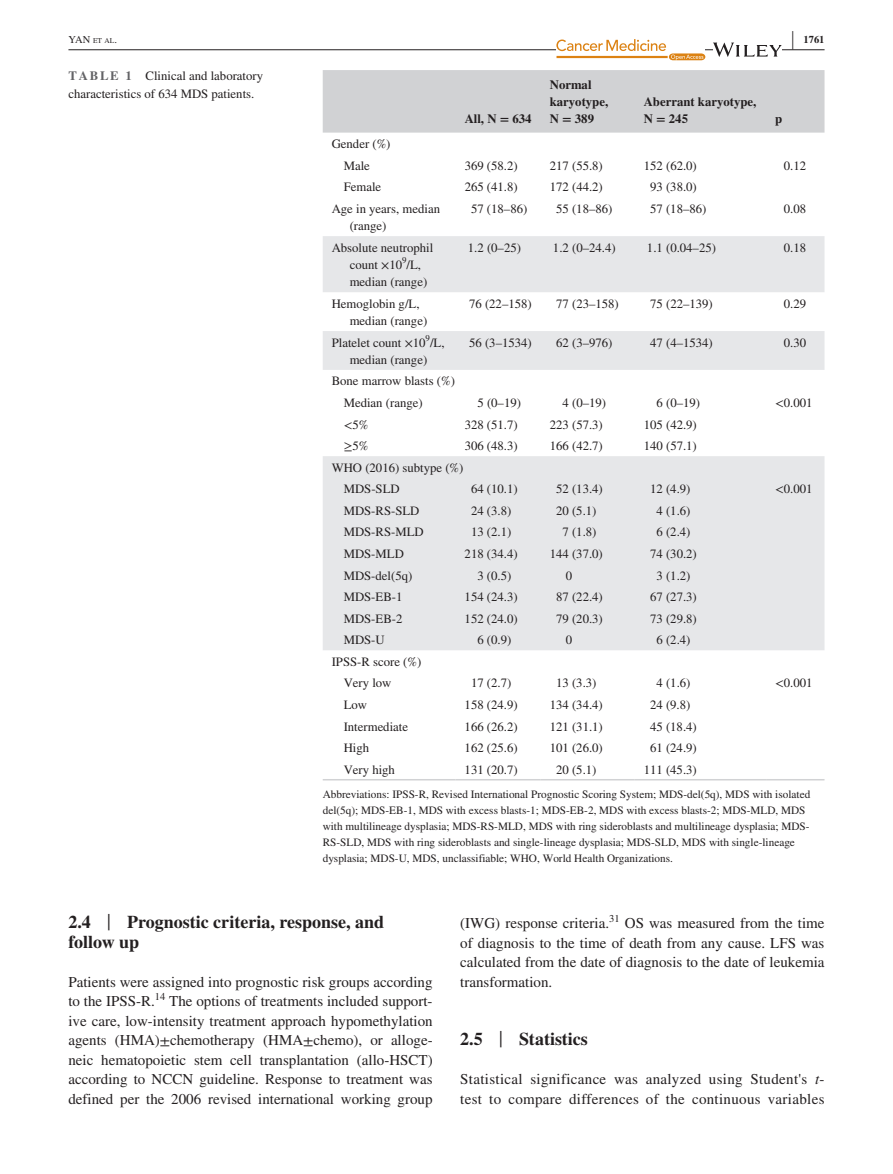
<style>
.page{position:relative;width:893px;height:1174px;background:#fff}
.page>*{position:absolute;margin:0;border:0;box-sizing:border-box;transform-origin:0 0}
.t1{font:700 25.95px "STIX";color:#231f20;scale:.36 1}
.t2{font:700 18px/19.5px "STIX";color:#231f20}
.t3{font:15px/19.5px "STIX";color:#231f20;text-align:justify}
.t4{font:15px/19.5px "STIX";letter-spacing:.02em;color:#231f20}
.t5{font:12.75px/17.2px "STIX";color:#231f20}
.t6{font:700 12.75px/17.2px "STIX";color:#231f20}
.t7{font:11.25px/15.8px "STIX";color:#231f20}
.t8{font:10.5px "STIX";color:#231f20}
.t9{font:700 10.5px "STIX";color:#231f20}
.t10{font:10.5px "STIX";color:#231f20}
.s1{font-size:7.35px}
.s2{font-weight:700;color:#636366}
.s3{font-weight:400;font-size:23.7px}
.s4{font-style:italic}
</style>
<div class="page">
<hr style="left:68px;top:49px;width:756px;height:1px;background:#231f20">
<svg style="left:556px;top:39px;width:149px;height:21px"></svg>
<svg style="left:713px;top:43px;width:69px;height:14px"></svg>
<div style="left:323px;top:70px;width:501px;height:63px;background:#d1d2d4"></div>
<svg style="left:323px;top:236px;width:501px;height:414px;fill:#e6e7e9"></svg>
<hr style="left:323px;top:779px;width:133px;height:1px;background:#d1d2d4">
<hr style="left:456px;top:779px;width:85px;height:1px;background:#d1d2d4">
<hr style="left:541px;top:779px;width:94px;height:1px;background:#d1d2d4">
<hr style="left:635px;top:779px;width:131px;height:1px;background:#d1d2d4">
<hr style="left:766px;top:779px;width:58px;height:1px;background:#d1d2d4">
<h1 class="t1" style="left:792px;top:25px;width:7px">|</h1>
<p class="t8" style="left:68px;top:32px;width:50px">YAN <span class="s1">et al</span>.</p>
<p class="t9" style="left:803px;top:33px;width:22px">1761</p>
<p class="t5" style="left:68px;top:67px;width:196px;line-height:18px"><span class="s2">TABLE 1</span> Clinical and laboratory characteristics of 634 MDS patients.</p>
<p class="t5" style="left:344px;top:134px;width:48px;line-height:21.6px;text-indent:-12px">Gender (%)<br>Male</p>
<p class="t6" style="left:465px;top:110px;width:68px">All, N = 634</p>
<p class="t6" style="left:550px;top:76px;width:60px">Normal karyotype,<br>N = 389</p>
<p class="t6" style="left:644px;top:93px;width:114px">Aberrant karyotype,<br>N = 245</p>
<p class="t6" style="left:775px;top:110px;width:9px">p</p>
<p class="t5" style="left:465px;top:158px;width:55px">369 (58.2)</p>
<p class="t5" style="left:550px;top:158px;width:55px">217 (55.8)</p>
<p class="t5" style="left:644px;top:158px;width:55px">152 (62.0)</p>
<p class="t5" style="left:784px;top:158px;width:24px">0.12</p>
<p class="t5" style="left:344px;top:179px;width:39px">Female</p>
<p class="t5" style="left:465px;top:179px;width:55px">265 (41.8)</p>
<p class="t5" style="left:550px;top:179px;width:55px">172 (44.2)</p>
<p class="t5" style="left:650px;top:179px;width:48px">93 (38.0)</p>
<p class="t5" style="left:350px;top:201px;width:92px;text-indent:-18px">Age in years, median (range)</p>
<p class="t5" style="left:471px;top:201px;width:58px">57 (18–86)</p>
<p class="t5" style="left:556px;top:201px;width:58px">55 (18–86)</p>
<p class="t5" style="left:650px;top:201px;width:58px">57 (18–86)</p>
<p class="t5" style="left:784px;top:201px;width:24px">0.08</p>
<p class="t5" style="left:350px;top:240px;width:85px;text-indent:-18px">Absolute neutrophil count ×10<sup>9</sup>/L, median (range)</p>
<p class="t5" style="left:468px;top:240px;width:55px">1.2 (0–25)</p>
<p class="t5" style="left:553px;top:240px;width:64px">1.2 (0–24.4)</p>
<p class="t5" style="left:647px;top:240px;width:71px">1.1 (0.04–25)</p>
<p class="t5" style="left:784px;top:240px;width:24px">0.18</p>
<p class="t5" style="left:350px;top:296px;width:79px;text-indent:-18px">Hemoglobin g/L, median (range)</p>
<p class="t5" style="left:469px;top:296px;width:64px">76 (22–158)</p>
<p class="t5" style="left:556px;top:296px;width:64px">77 (23–158)</p>
<p class="t5" style="left:650px;top:296px;width:64px">75 (22–139)</p>
<p class="t5" style="left:784px;top:296px;width:24px">0.29</p>
<p class="t5" style="left:332px;top:334px;width:114px;text-align:center">Platelet count ×10<sup>9</sup>/L, median (range)</p>
<p class="t5" style="left:469px;top:334px;width:64px">56 (3–1534)</p>
<p class="t5" style="left:556px;top:334px;width:58px">62 (3–976)</p>
<p class="t5" style="left:650px;top:334px;width:64px">47 (4–1534)</p>
<p class="t5" style="left:784px;top:334px;width:24px">0.30</p>
<p class="t5" style="left:344px;top:371px;width:113px;line-height:21.6px;text-indent:-12px">Bone marrow blasts (%)<br>Median (range)</p>
<p class="t5" style="left:477px;top:395px;width:45px">5 (0–19)</p>
<p class="t5" style="left:562px;top:395px;width:45px">4 (0–19)</p>
<p class="t5" style="left:656px;top:395px;width:45px">6 (0–19)</p>
<p class="t5" style="left:775px;top:395px;width:39px">&lt;0.001</p>
<p class="t5" style="left:344px;top:416px;width:26px">&lt;5%</p>
<p class="t5" style="left:465px;top:416px;width:55px">328 (51.7)</p>
<p class="t5" style="left:550px;top:416px;width:55px">223 (57.3)</p>
<p class="t5" style="left:644px;top:416px;width:55px">105 (42.9)</p>
<p class="t5" style="left:344px;top:438px;width:26px">≥5%</p>
<p class="t5" style="left:465px;top:438px;width:55px">306 (48.3)</p>
<p class="t5" style="left:550px;top:438px;width:55px">166 (42.7)</p>
<p class="t5" style="left:644px;top:438px;width:55px">140 (57.1)</p>
<p class="t5" style="left:344px;top:457px;width:121px;line-height:21.6px;text-indent:-12px">WHO (2016) subtype (%)<br>MDS-SLD</p>
<p class="t5" style="left:471px;top:481px;width:48px">64 (10.1)</p>
<p class="t5" style="left:556px;top:481px;width:48px">52 (13.4)</p>
<p class="t5" style="left:650px;top:481px;width:42px">12 (4.9)</p>
<p class="t5" style="left:775px;top:481px;width:39px">&lt;0.001</p>
<p class="t5" style="left:344px;top:503px;width:77px">MDS-RS-SLD</p>
<p class="t5" style="left:471px;top:503px;width:42px">24 (3.8)</p>
<p class="t5" style="left:556px;top:503px;width:42px">20 (5.1)</p>
<p class="t5" style="left:656px;top:503px;width:35px">4 (1.6)</p>
<p class="t5" style="left:344px;top:524px;width:82px">MDS-RS-MLD</p>
<p class="t5" style="left:471px;top:524px;width:42px">13 (2.1)</p>
<p class="t5" style="left:562px;top:524px;width:35px">7 (1.8)</p>
<p class="t5" style="left:656px;top:524px;width:35px">6 (2.4)</p>
<p class="t5" style="left:344px;top:546px;width:62px">MDS-MLD</p>
<p class="t5" style="left:465px;top:546px;width:55px">218 (34.4)</p>
<p class="t5" style="left:550px;top:546px;width:55px">144 (37.0)</p>
<p class="t5" style="left:650px;top:546px;width:48px">74 (30.2)</p>
<p class="t5" style="left:344px;top:567px;width:70px">MDS-del(5q)</p>
<p class="t5" style="left:477px;top:567px;width:35px">3 (0.5)</p>
<p class="t5" style="left:566px;top:567px;width:8px">0</p>
<p class="t5" style="left:656px;top:567px;width:35px">3 (1.2)</p>
<p class="t5" style="left:344px;top:589px;width:60px">MDS-EB-1</p>
<p class="t5" style="left:465px;top:589px;width:55px">154 (24.3)</p>
<p class="t5" style="left:556px;top:589px;width:48px">87 (22.4)</p>
<p class="t5" style="left:650px;top:589px;width:48px">67 (27.3)</p>
<p class="t5" style="left:344px;top:610px;width:60px">MDS-EB-2</p>
<p class="t5" style="left:465px;top:610px;width:55px">152 (24.0)</p>
<p class="t5" style="left:556px;top:610px;width:48px">79 (20.3)</p>
<p class="t5" style="left:650px;top:610px;width:48px">73 (29.8)</p>
<p class="t5" style="left:344px;top:632px;width:43px">MDS-U</p>
<p class="t5" style="left:477px;top:632px;width:35px">6 (0.9)</p>
<p class="t5" style="left:566px;top:632px;width:8px">0</p>
<p class="t5" style="left:656px;top:632px;width:35px">6 (2.4)</p>
<p class="t5" style="left:344px;top:651px;width:79px;line-height:21.6px;text-indent:-12px">IPSS-R score (%)<br>Very low</p>
<p class="t5" style="left:471px;top:675px;width:42px">17 (2.7)</p>
<p class="t5" style="left:556px;top:675px;width:42px">13 (3.3)</p>
<p class="t5" style="left:656px;top:675px;width:35px">4 (1.6)</p>
<p class="t5" style="left:775px;top:675px;width:39px">&lt;0.001</p>
<p class="t5" style="left:344px;top:697px;width:25px">Low</p>
<p class="t5" style="left:465px;top:697px;width:55px">158 (24.9)</p>
<p class="t5" style="left:550px;top:697px;width:55px">134 (34.4)</p>
<p class="t5" style="left:650px;top:697px;width:42px">24 (9.8)</p>
<p class="t5" style="left:344px;top:718px;width:66px">Intermediate</p>
<p class="t5" style="left:465px;top:718px;width:55px">166 (26.2)</p>
<p class="t5" style="left:550px;top:718px;width:55px">121 (31.1)</p>
<p class="t5" style="left:650px;top:718px;width:48px">45 (18.4)</p>
<p class="t5" style="left:344px;top:740px;width:27px">High</p>
<p class="t5" style="left:465px;top:740px;width:55px">162 (25.6)</p>
<p class="t5" style="left:550px;top:740px;width:55px">101 (26.0)</p>
<p class="t5" style="left:650px;top:740px;width:48px">61 (24.9)</p>
<p class="t5" style="left:344px;top:761px;width:53px">Very high</p>
<p class="t5" style="left:465px;top:761px;width:55px">131 (20.7)</p>
<p class="t5" style="left:556px;top:761px;width:42px">20 (5.1)</p>
<p class="t5" style="left:644px;top:761px;width:55px">111 (45.3)</p>
<p class="t7" style="left:323px;top:787px;width:489px">Abbreviations: IPSS-R, Revised International Prognostic Scoring System; MDS-del(5q), MDS with isolated del(5q); MDS-EB-1, MDS with excess blasts-1; MDS-EB-2, MDS with excess blasts-2; MDS-MLD, MDS with multilineage dysplasia; MDS-RS-MLD, MDS with ring sideroblasts and multilineage dysplasia; MDS-RS-SLD, MDS with ring sideroblasts and single-lineage dysplasia; MDS-SLD, MDS with single-lineage dysplasia; MDS-U, MDS, unclassifiable; WHO, World Health Organizations.</p>
<h2 class="t2" style="left:68px;top:912px;width:317px">2.4 <span class="s3">|</span> Prognostic criteria, response, and follow up</h2>
<p class="t3" style="left:68px;top:973px;width:366px">Patients were assigned into prognostic risk groups according to the IPSS-R.</p>
<p class="t10" style="left:155px;top:989px;width:12px">14</p>
<p class="t3" style="left:68px;top:992px;width:366px;text-indent:101px">The options of treatments included support&shy;ive care, low-intensity treatment approach hypomethylation agents (HMA)±chemotherapy (HMA±chemo), or alloge&shy;neic hematopoietic stem cell transplantation (allo-HSCT) according to NCCN guideline. Response to treatment was defined per the 2006 revised international working group</p>
<p class="t3" style="left:460px;top:914px;width:150px">(IWG) response criteria.</p>
<p class="t10" style="left:609px;top:911px;width:12px">31</p>
<p class="t3" style="left:460px;top:914px;width:366px;text-indent:165px">OS was measured from the time of diagnosis to the time of death from any cause. LFS was calculated from the date of diagnosis to the date of leukemia transformation.</p>
<h2 class="t2" style="left:460px;top:1029px;width:129px">2.5 <span class="s3">|</span> Statistics</h2>
<p class="t4" style="left:460px;top:1070px;width:366px">Statistical significance was analyzed using Student's <span class="s4">t&shy;</span>test to compare differences of the continuous variables</p>
</div>
